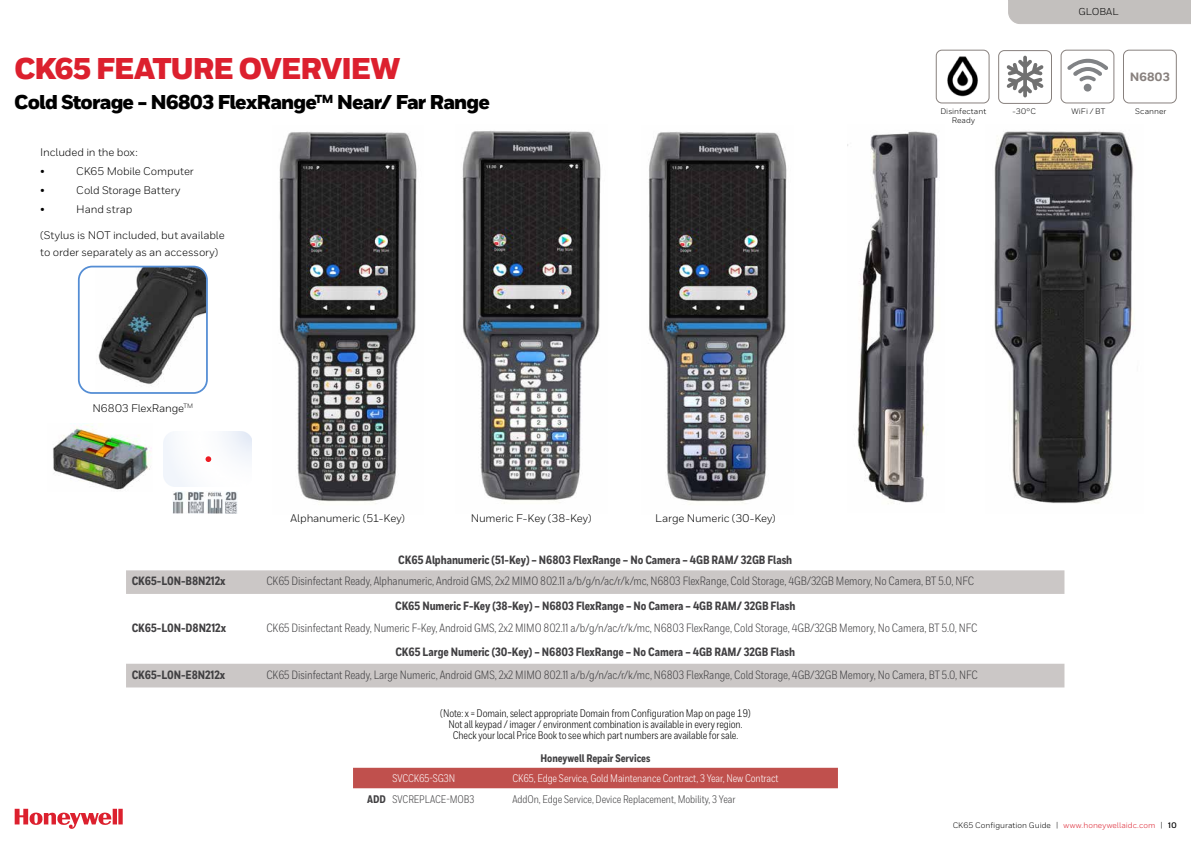
<style>
.page{position:relative;width:1191px;height:842px;background:#fff}
.page>*{position:absolute;margin:0;border:0;box-sizing:border-box;transform-origin:0 0}
.t1{font:900 30px "Honeywell Sans";letter-spacing:-.045em;color:#dc202e}
.t2{font:900 20px "Honeywell Sans";letter-spacing:-.045em;color:#000}
.t3{font:12px "Honeywell Cond";letter-spacing:-.005em;color:#414042}
.t4{font:800 12px "Honeywell Cond";letter-spacing:-.005em;color:#414042}
.t5{font:800 12px "Honeywell Sans";letter-spacing:.005em;color:#88817e}
.t6{font:11px/19px "Honeywell Sans";letter-spacing:-.01em;color:#000}
.t7{font:11px/11px "Honeywell Cond";letter-spacing:-.01em;color:#000;text-align:center}
.t8{font:11px "Honeywell Cond";letter-spacing:-.005em;color:#fff}
.t9{font:11px "Honeywell Cond";letter-spacing:-.005em;color:#414042}
.t10{font:800 11px "Honeywell Cond";letter-spacing:-.005em;color:#414042}
.t11{font:10px "Honeywell Sans";letter-spacing:.005em;color:#000}
.t12{font:8px/9px "Honeywell Sans";letter-spacing:.005em;color:#000;text-align:center}
.s1{font-weight:800}
.s2{color:#dc202e}
.s3{font-weight:700}
</style>
<div class="page">
<svg style="left:15px;top:809px;width:108px;height:20px"></svg>
<div style="left:1008px;top:0;width:183px;height:24px;background:#c3c0be"></div>
<div style="left:1060px;top:50px;width:54px;height:53px;border:1px solid #88817e;border-radius:6px"></div>
<div style="left:1123px;top:50px;width:53px;height:53px;border:1px solid #88817e;border-radius:6px"></div>
<img style="left:648px;top:132px;width:139px;height:371px">
<img style="left:462px;top:131px;width:139px;height:373px">
<svg style="left:126px;top:570px;width:938px;height:117px"></svg>
<div style="left:1083px;top:84px;width:8px;height:8px;background:#808285;border-radius:50%"></div>
<svg style="left:1067px;top:59px;width:41px;height:23px"></svg>
<img style="left:279px;top:132px;width:138px;height:372px">
<img style="left:847px;top:131px;width:91px;height:373px">
<div style="left:353px;top:768px;width:485px;height:20px;background:#c0504d"></div>
<img style="left:994px;top:131px;width:140px;height:373px">
<img style="left:53px;top:424px;width:99px;height:66px">
<svg style="left:205px;top:456px;width:6px;height:6px"></svg>
<img style="left:172px;top:491px;width:65px;height:23px">
<img style="left:98px;top:268px;width:108px;height:123px">
<div style="left:78px;top:266px;width:130px;height:128px;border:2px solid #548dd4;border-radius:13px"></div>
<div style="left:998px;top:50px;width:54px;height:54px;border:1px solid #88817e;border-radius:6px"></div>
<svg style="left:1006px;top:56px;width:37px;height:41px"></svg>
<img style="left:947px;top:56px;width:31px;height:41px">
<div style="left:935px;top:50px;width:54px;height:53px;border:1px solid #88817e;border-radius:6px"></div>
<h1 class="t1" style="left:14px;top:50px;width:387px">CK65 FEATURE OVERVIEW</h1>
<h2 class="t2" style="left:14px;top:90px;width:477px">Cold Storage - N6803 FlexRange<sup>TM</sup> Near/ Far Range</h2>
<p class="t6" style="left:40px;top:143px;width:99px">Included in the box: •</p>
<p class="t6" style="left:76px;top:162px;width:119px">CK65 Mobile Computer</p>
<p class="t6" style="left:40px;top:181px;width:6px">•</p>
<p class="t6" style="left:76px;top:181px;width:106px">Cold Storage Battery</p>
<p class="t6" style="left:40px;top:200px;width:6px">•</p>
<p class="t6" style="left:76px;top:200px;width:58px">Hand strap</p>
<p class="t6" style="left:40px;top:227px;width:186px;line-height:17px">(Stylus is NOT included, but available to order separately as an accessory)</p>
<p class="t12" style="left:940px;top:107px;width:47px">Disinfectant<br>Ready</p>
<p class="t11" style="left:1078px;top:6px;width:42px">GLOBAL</p>
<p class="t5" style="left:1130px;top:70px;width:41px">N6803</p>
<p class="t12" style="left:1012px;top:107px;width:25px">-30°C</p>
<p class="t12" style="left:1071px;top:107px;width:35px">WiFi / BT</p>
<p class="t12" style="left:1135px;top:107px;width:33px">Scanner</p>
<p class="t6" style="left:92px;top:399px;width:102px">N6803 FlexRange<sup>TM</sup></p>
<p class="t6" style="left:291px;top:509px;width:116px">Alphanumeric (51-Key)</p>
<p class="t6" style="left:471px;top:509px;width:122px">Numeric F-Key (38-Key)</p>
<p class="t6" style="left:655px;top:509px;width:122px">Large Numeric (30-Key)</p>
<p class="t4" style="left:398px;top:552px;width:395px">CK65 Alphanumeric (51-Key) – N6803 FlexRange – No Camera – 4GB RAM/ 32GB Flash</p>
<p class="t4" style="left:132px;top:574px;width:95px">CK65-L0N-B8N212x</p>
<p class="t3" style="left:266px;top:574px;width:709px">CK65 Disinfectant Ready, Alphanumeric, Android GMS, 2x2 MIMO 802.11 a/b/g/n/ac/r/k/mc, N6803 FlexRange, Cold Storage, 4GB/32GB Memory, No Camera, BT 5.0, NFC</p>
<p class="t4" style="left:395px;top:598px;width:402px">CK65 Numeric F-Key (38-Key) – N6803 FlexRange – No Camera – 4GB RAM/ 32GB Flash</p>
<p class="t4" style="left:132px;top:620px;width:96px">CK65-L0N-D8N212x</p>
<p class="t3" style="left:266px;top:620px;width:712px">CK65 Disinfectant Ready, Numeric F-Key, Android GMS, 2x2 MIMO 802.11 a/b/g/n/ac/r/k/mc, N6803 FlexRange, Cold Storage, 4GB/32GB Memory, No Camera, BT 5.0, NFC</p>
<p class="t4" style="left:395px;top:644px;width:401px">CK65 Large Numeric (30-Key) – N6803 FlexRange – No Camera – 4GB RAM/ 32GB Flash</p>
<p class="t4" style="left:132px;top:667px;width:95px">CK65-L0N-E8N212x</p>
<p class="t3" style="left:266px;top:667px;width:713px">CK65 Disinfectant Ready, Large Numeric, Android GMS, 2x2 MIMO 802.11 a/b/g/n/ac/r/k/mc, N6803 FlexRange, Cold Storage, 4GB/32GB Memory, No Camera, BT 5.0, NFC</p>
<p class="t7" style="left:440px;top:707px;width:312px">(Note: x = Domain, select appropriate Domain from Configuration Map on page 19)<br>Not all keypad / imager / environment combination is available in every region.<br>Check your local Price Book to see which part numbers are available for sale.</p>
<p class="t10" style="left:540px;top:751px;width:111px">Honeywell Repair Services</p>
<p class="t8" style="left:392px;top:772px;width:64px">SVCCK65-SG3N</p>
<p class="t8" style="left:512px;top:772px;width:268px">CK65, Edge Service, Gold Maintenance Contract, 3 Year, New Contract</p>
<p class="t9" style="left:367px;top:792px;width:109px"><span class="s1">ADD</span> SVCREPLACE-MOB3</p>
<p class="t9" style="left:512px;top:792px;width:224px">AddOn, Edge Service, Device Replacement, Mobility, 3 Year</p>
<p class="t12" style="left:952px;top:820px;width:226px">CK65 Configuration Guide | <span class="s2">www.honeywellaidc.com</span> | <span class="s3">10</span></p>
</div>
